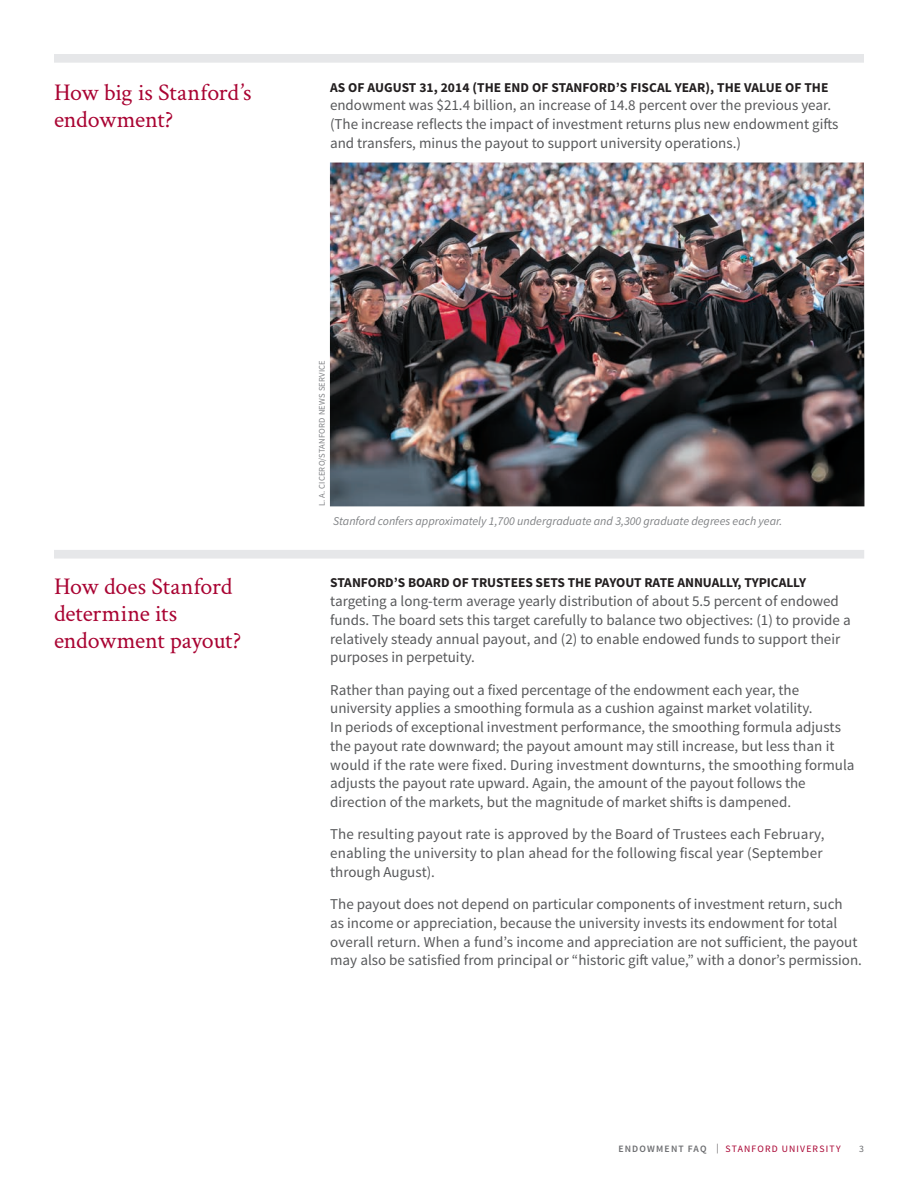
<style>
.page{position:relative;width:918px;height:1188px;background:#fff}
.page>*{position:absolute;margin:0;border:0;box-sizing:border-box;transform-origin:0 0}
.Headline{font:24px/27px "Crimson";letter-spacing:-.005em;color:#a90332}
.Body{font:15px/18.8px "Source Sans Pro";color:#57585a}
.Body-2{font:700 13.5px "Source Sans Pro";color:#231f20}
.t1{font:italic 12px "Source Sans Pro";color:#808285}
.Body-3{font:9.75px "Source Sans Pro";letter-spacing:.115em;color:#a90332}
.Body-4{font:9.75px "Source Sans Pro";color:#6c6d70}
.t2{font:8.7px "Source Sans Pro";letter-spacing:.02em;color:#808285}
.s1{font-weight:600;color:#6c6d70}
.s2{font-weight:300;color:#231f20}
</style>
<div class="page">
<div style="left:54px;top:54px;width:810px;height:9px;background:#e6e7e9"></div>
<svg style="left:54px;top:550px;width:810px;height:9px;background:#e7e8ea"></svg>
<img style="left:330px;top:163px;width:534px;height:343px">
<p class="Headline" style="left:54px;top:77px;width:199px">How big is Stanford’s endowment?</p>
<p class="Body-2" style="left:330px;top:78px;width:500px">AS OF AUGUST 31, 2014 (THE END OF STANFORD’S FISCAL YEAR), THE VALUE OF THE</p>
<p class="Body" style="left:330px;top:96px;width:510px">endowment was $21.4 billion, an increase of 14.8 percent over the previous year. (The increase reflects the impact of investment returns plus new endowment gifts and transfers, minus the payout to support university operations.)</p>
<p class="t2" style="left:317px;top:506px;width:147px;rotate:-90deg">L. A. CICERO/STANFORD NEWS SERVICE</p>
<p class="t1" style="left:333px;top:514px;width:451px">Stanford confers approximately 1,700 undergraduate and 3,300 graduate degrees each year.</p>
<p class="Headline" style="left:54px;top:572px;width:189px">How does Stanford determine its endowment payout?</p>
<p class="Body-2" style="left:330px;top:574px;width:477px">STANFORD’S BOARD OF TRUSTEES SETS THE PAYOUT RATE ANNUALLY, TYPICALLY</p>
<p class="Body" style="left:330px;top:592px;width:522px">targeting a long-term average yearly distribution of about 5.5 percent of endowed funds. The board sets this target carefully to balance two objectives: (1) to provide a relatively steady annual payout, and (2) to enable endowed funds to support their purposes in perpetuity.</p>
<p class="Body" style="left:330px;top:681px;width:526px">Rather than paying out a fixed percentage of the endowment each year, the university applies a smoothing formula as a cushion against market volatility.<br>In periods of exceptional investment performance, the smoothing formula adjusts the payout rate downward; the payout amount may still increase, but less than it would if the rate were fixed. During investment downturns, the smoothing formula adjusts the payout rate upward. Again, the amount of the payout follows the direction of the markets, but the magnitude of market shifts is dampened.</p>
<p class="Body" style="left:330px;top:825px;width:496px">The resulting payout rate is approved by the Board of Trustees each February, enabling the university to plan ahead for the following fiscal year (September through August).</p>
<p class="Body" style="left:330px;top:895px;width:533px">The payout does not depend on particular components of investment return, such<br>as income or appreciation, because the university invests its endowment for total overall return. When a fund’s income and appreciation are not sufficient, the payout may also be satisfied from principal or “historic gift value,” with a donor’s permission.</p>
<p class="Body-3" style="left:618px;top:1143px;width:224px"><span class="s1">ENDOWMENT FAQ</span> <span class="s2">|</span> STANFORD UNIVERSITY</p>
<p class="Body-4" style="left:859px;top:1143px;width:6px">3</p>
</div>
